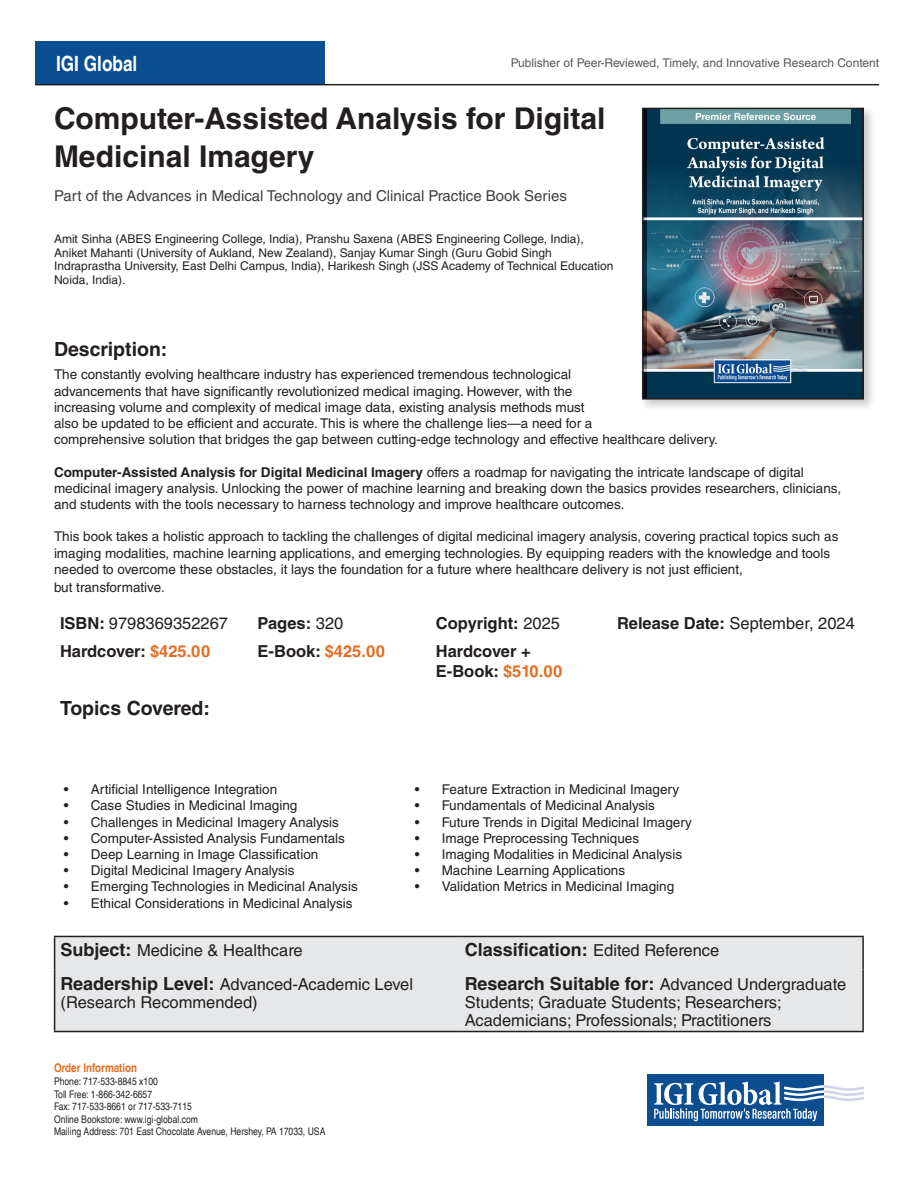
<style>
.page{position:relative;width:918px;height:1188px;background:#fff}
.page>*{position:absolute;margin:0;border:0;box-sizing:border-box;transform-origin:0 0}
.t1{font:700 30px/37.5px "Helvetica LT Std";color:#231f20}
.t2{font:700 condensed 21px "Helvetica LT";color:#fff}
.Description_2{font:700 19.5px "Helvetica LT Std";color:#231f20}
.Description_1{font:700 19.5px "Helvetica LT Std";color:#231f20}
.Description_2-2{font:700 18px "Helvetica LT Std";color:#231f20}
.Description_2-3{font:16.5px/18px "Helvetica LT Std";color:#231f20}
.Description_2-4{font:700 16.5px/19.8px "Helvetica LT Std";color:#231f20}
.Description_1-2{font:16.5px "Helvetica LT Std";color:#231f20}
.Description_1-3{font:700 16.5px "Helvetica LT Std";color:#231f20}
.ISBN{font:15px "Helvetica LT Std";color:#3e3e3f}
.Description_2-5{font:13.5px/16.2px "Helvetica LT Std";color:#231f20}
.ISBN-2{font:12px/13.5px "Helvetica LT Std";color:#231f20}
.t3{font:12px "Helvetica LT Std";color:#57585a}
.t4{font:700 condensed 12px "Helvetica LT";color:#e46e25}
.t5{font:condensed 10.5px/12.6px "Helvetica LT";color:#231f20}
.s1{font-weight:700}
.s2{font-weight:400}
.s3{color:#e46e25}
.s4{font-weight:700;font-size:18px}
.s5{font-weight:400;font-size:16.5px}
</style>
<div class="page">
<div style="left:35px;top:41px;width:290px;height:44px;background:#094e91"></div>
<svg style="left:647px;top:1125px;width:177px;height:1px"></svg>
<div style="left:647px;top:1074px;width:177px;height:51px;background:#0c4d90"></div>
<svg style="left:654px;top:1082px;width:210px;height:39px"></svg>
<hr style="left:35px;top:84px;width:844px;height:1px;background:#231f20">
<div style="left:639px;top:105px;width:237px;height:307px;background:#231f20;opacity:.25"></div>
<img style="left:645px;top:111px;width:216px;height:286px">
<div style="left:642px;top:108px;width:222px;height:292px;border:2px solid #231f20"></div>
<div style="left:55px;top:937px;width:807px;height:94px;background:#e6e7e9"></div>
<hr style="left:54px;top:936px;width:405px;height:1px;background:#231f20">
<hr style="left:54px;top:937px;width:1px;height:33px;background:#231f20">
<hr style="left:459px;top:936px;width:405px;height:1px;background:#231f20">
<hr style="left:862px;top:937px;width:2px;height:33px;background:#231f20">
<hr style="left:54px;top:970px;width:1px;height:61px;background:#231f20">
<hr style="left:862px;top:970px;width:2px;height:61px;background:#231f20">
<hr style="left:54px;top:1031px;width:405px;height:1px;background:#231f20">
<hr style="left:459px;top:1031px;width:405px;height:1px;background:#231f20">
<p class="t2" style="left:56px;top:50px;width:83px">IGI Global</p>
<p class="t3" style="left:511px;top:56px;width:370px">Publisher of Peer-Reviewed, Timely, and Innovative Research Content</p>
<p class="t1" style="left:54px;top:99px;width:553px">Computer-Assisted Analysis for Digital<br>Medicinal Imagery</p>
<p class="ISBN" style="left:54px;top:187px;width:514px">Part of the Advances in Medical Technology and Clinical Practice Book Series</p>
<p class="ISBN-2" style="left:54px;top:232px;width:561px">Amit Sinha (ABES Engineering College, India), Pranshu Saxena (ABES Engineering College, India), Aniket Mahanti (University of Aukland, New Zealand), Sanjay Kumar Singh (Guru Gobid Singh Indraprastha University, East Delhi Campus, India), Harikesh Singh (JSS Academy of Technical Education Noida, India).</p>
<p class="Description_1" style="left:54px;top:338px;width:115px">Description:</p>
<p class="Description_2-5" style="left:54px;top:367px;width:665px">The constantly evolving healthcare industry has experienced tremendous technological<br>advancements that have significantly revolutionized medical imaging. However, with the<br>increasing volume and complexity of medical image data, existing analysis methods must<br>also be updated to be efficient and accurate. This is where the challenge lies—a need for a<br>comprehensive solution that bridges the gap between cutting-edge technology and effective healthcare delivery.</p>
<p class="Description_2-5" style="left:54px;top:464px;width:789px"><span class="s1">Computer-Assisted Analysis for Digital Medicinal Imagery</span> offers a roadmap for navigating the intricate landscape of digital medicinal imagery analysis. Unlocking the power of machine learning and breaking down the basics provides researchers, clinicians, and students with the tools necessary to harness technology and improve healthcare outcomes.</p>
<p class="Description_2-5" style="left:54px;top:529px;width:786px">This book takes a holistic approach to tackling the challenges of digital medicinal imagery analysis, covering practical topics such as imaging modalities, machine learning applications, and emerging technologies. By equipping readers with the knowledge and tools needed to overcome these obstacles, it lays the foundation for a future where healthcare delivery is not just efficient,</p>
<p class="Description_2-5" style="left:54px;top:579px;width:112px">but transformative.</p>
<p class="Description_2-3" style="left:60px;top:614px;width:170px"><span class="s1">ISBN:</span> 9798369352267</p>
<p class="Description_1-3" style="left:258px;top:613px;width:87px">Pages: <span class="s2">320</span></p>
<p class="Description_1-3" style="left:436px;top:613px;width:126px">Copyright: <span class="s2">2025</span></p>
<p class="Description_1-2" style="left:617px;top:614px;width:239px"><span class="s1">Release Date:</span> September, 2024</p>
<p class="Description_2-4" style="left:60px;top:641px;width:152px">Hardcover: <span class="s3">$425.00</span></p>
<p class="Description_2-4" style="left:258px;top:641px;width:129px">E-Book: <span class="s3">$425.00</span></p>
<p class="Description_2-4" style="left:436px;top:641px;width:128px">Hardcover +<br>E-Book: <span class="s3">$510.00</span></p>
<p class="Description_2" style="left:60px;top:697px;width:152px">Topics Covered:</p>
<p class="Description_2-5" style="left:64px;top:781px;width:215px">• Artificial Intelligence Integration</p>
<p class="Description_2-5" style="left:64px;top:798px;width:235px">• Case Studies in Medicinal Imaging</p>
<p class="Description_2-5" style="left:64px;top:814px;width:277px">• Challenges in Medicinal Imagery Analysis</p>
<p class="Description_2-5" style="left:64px;top:830px;width:283px">• Computer-Assisted Analysis Fundamentals</p>
<p class="Description_2-5" style="left:64px;top:846px;width:256px">• Deep Learning in Image Classification</p>
<p class="Description_2-5" style="left:64px;top:862px;width:232px">• Digital Medicinal Imagery Analysis</p>
<p class="Description_2-5" style="left:64px;top:879px;width:296px">• Emerging Technologies in Medicinal Analysis</p>
<p class="Description_2-5" style="left:64px;top:895px;width:290px">• Ethical Considerations in Medicinal Analysis</p>
<p class="Description_2-5" style="left:415px;top:781px;width:266px">• Feature Extraction in Medicinal Imagery</p>
<p class="Description_2-5" style="left:415px;top:798px;width:242px">• Fundamentals of Medicinal Analysis</p>
<p class="Description_2-5" style="left:415px;top:814px;width:279px">• Future Trends in Digital Medicinal Imagery</p>
<p class="Description_2-5" style="left:415px;top:830px;width:226px">• Image Preprocessing Techniques</p>
<p class="Description_2-5" style="left:415px;top:846px;width:269px">• Imaging Modalities in Medicinal Analysis</p>
<p class="Description_2-5" style="left:415px;top:862px;width:212px">• Machine Learning Applications</p>
<p class="Description_2-5" style="left:415px;top:879px;width:261px">• Validation Metrics in Medicinal Imaging</p>
<p class="Description_2-3" style="left:61px;top:942px;width:244px"><span class="s4">Subject:</span> Medicine &amp; Healthcare</p>
<p class="Description_2-2" style="left:465px;top:939px;width:256px">Classification: <span class="s5">Edited Reference</span></p>
<p class="Description_2-3" style="left:61px;top:975px;width:354px"><span class="s4">Readership Level:</span> Advanced-Academic Level (Research Recommended)</p>
<p class="Description_2-3" style="left:465px;top:975px;width:383px"><span class="s4">Research Suitable for:</span> Advanced Undergraduate<br>Students; Graduate Students; Researchers;<br>Academicians; Professionals; Practitioners</p>
<p class="t4" style="left:54px;top:1061px;width:85px">Order Information</p>
<p class="t5" style="left:54px;top:1075px;width:273px">Phone: 717-533-8845 x100<br>Toll Free: 1-866-342-6657<br>Fax: 717-533-8661 or 717-533-7115<br>Online Bookstore: www.igi-global.com<br>Mailing Address: 701 East Chocolate Avenue, Hershey, PA 17033, USA</p>
</div>
